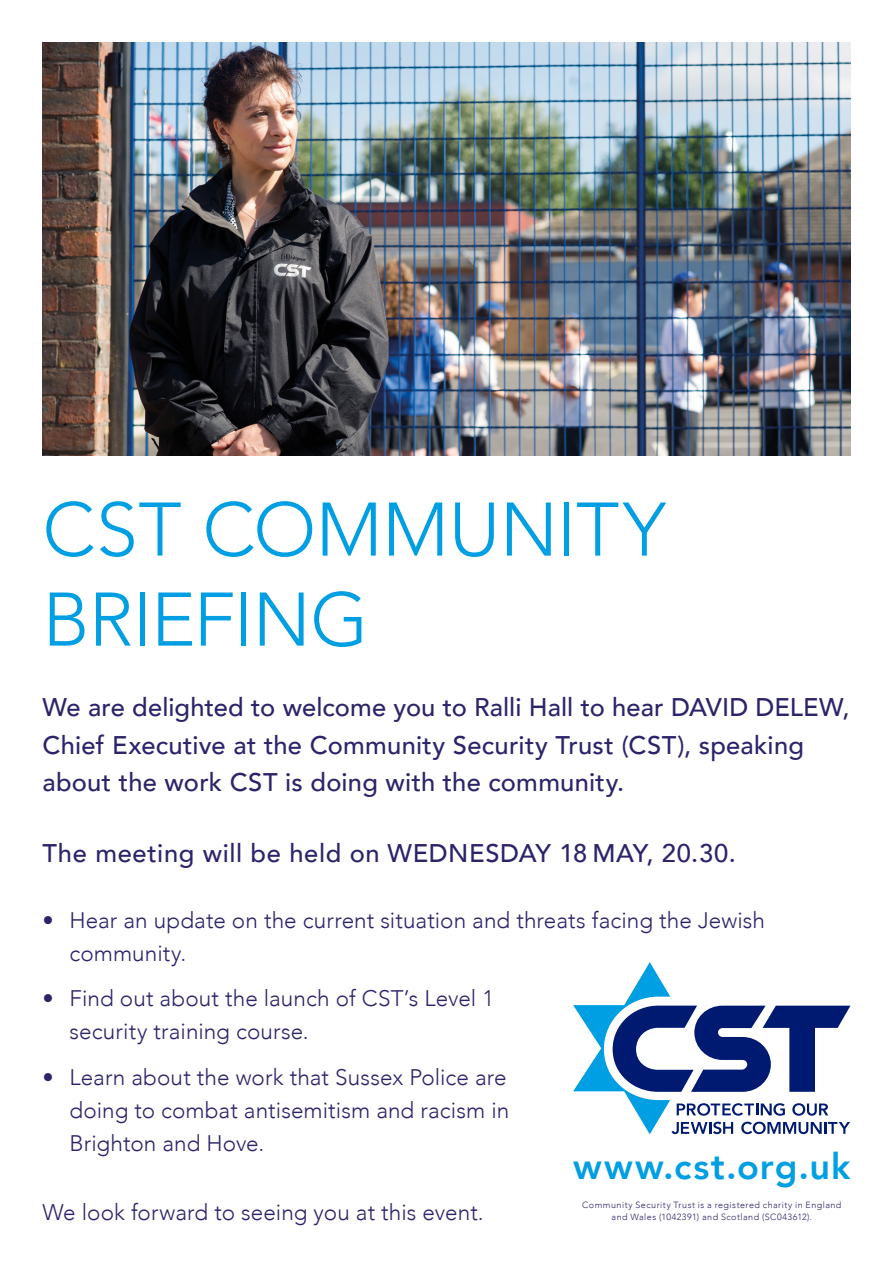
<style>
.page{position:relative;width:893px;height:1263px;background:#fff}
.page>*{position:absolute;margin:0;border:0;box-sizing:border-box;transform-origin:0 0}
.t1{font:300 75px/90px "Avenir";letter-spacing:-.005em;color:#009fe3}
.t2{font:800 36px "Avenir";letter-spacing:.04em;color:#009fe3}
.t3{font:500 25.5px/37.5px "Avenir";letter-spacing:.01em;color:#2c246b}
.t4{font:300 22.5px/33px "Avenir";letter-spacing:.005em;color:#2c246b}
.t5{font:300 9px/12px "Avenir";letter-spacing:.055em;color:#2c246b;text-align:center}
</style>
<div class="page">
<svg style="left:573px;top:962px;width:277px;height:172px"></svg>
<img style="left:43px;top:43px;width:807px;height:412px">
<h1 class="t1" style="left:43px;top:485px;width:625px">CST COMMUNITY<br>BRIEFING</h1>
<p class="t3" style="left:43px;top:687px;width:808px">We are delighted to welcome you to Ralli Hall to hear DAVID DELEW,<br>Chief Executive at the Community Security Trust (CST), speaking about the work CST is doing with the community.</p>
<p class="t3" style="left:43px;top:833px;width:695px">The meeting will be held on WEDNESDAY 18 MAY, 20.30.</p>
<p class="t4" style="left:70px;top:903px;width:697px;text-indent:-27px">• Hear an update on the current situation and threats facing the Jewish community.</p>
<p class="t4" style="left:70px;top:982px;width:426px;text-indent:-27px">• Find out about the launch of CST’s Level 1 security training course.</p>
<p class="t4" style="left:70px;top:1061px;width:441px;text-align:justify;text-indent:-27px">• Learn about the work that Sussex Police are doing to combat antisemitism and racism in Brighton and Hove.</p>
<h2 class="t2" style="left:573px;top:1139px;width:279px">www.cst.org.uk</h2>
<p class="t5" style="left:582px;top:1199px;width:261px">Community Security Trust is a registered charity in England and Wales (1042391) and Scotland (SC043612).</p>
<p class="t4" style="left:43px;top:1196px;width:443px">We look forward to seeing you at this event.</p>
</div>
